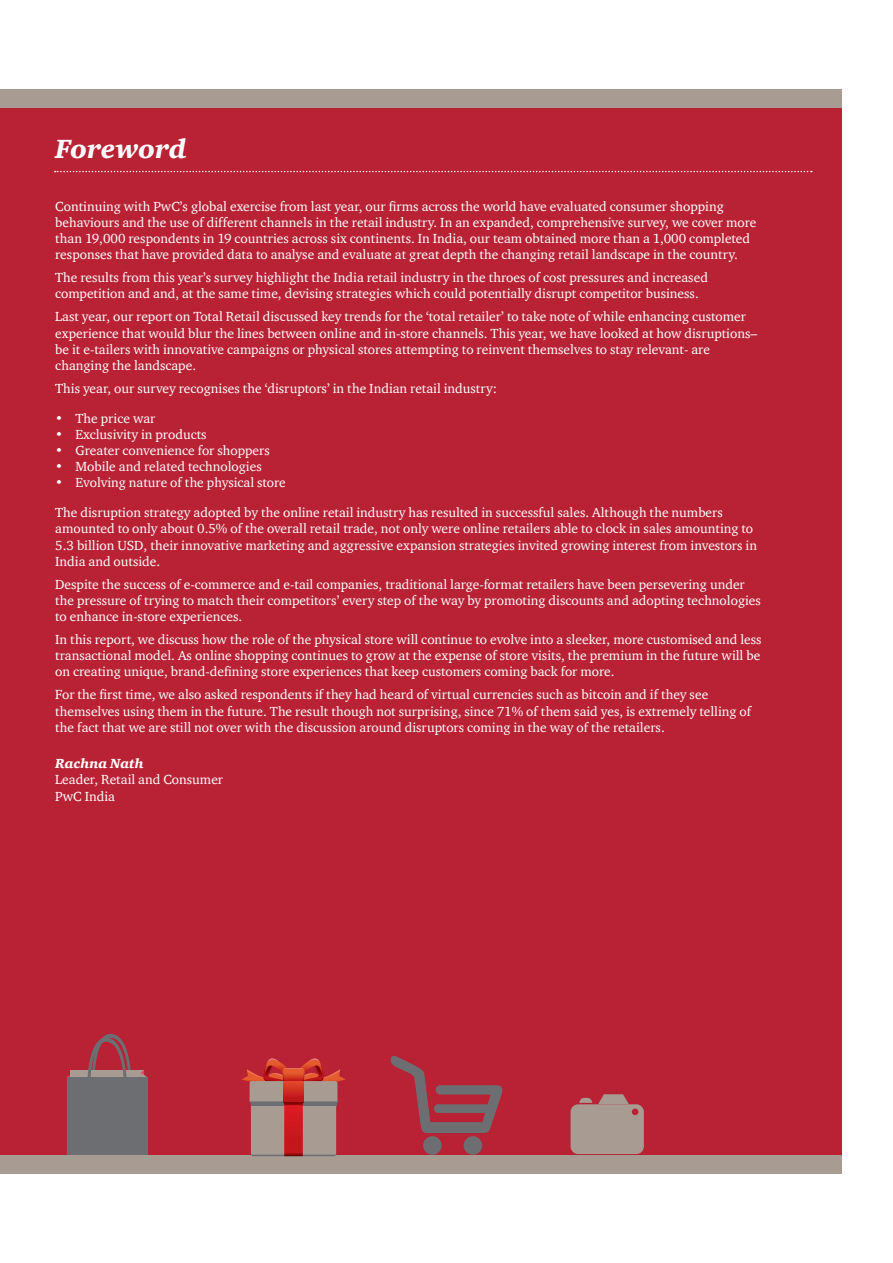
<style>
.page{position:relative;width:893px;height:1263px;background:#fff}
.page>*{position:absolute;margin:0;border:0;box-sizing:border-box;transform-origin:0 0}
.t1{font:italic 900 27px "ITC Charter Com";color:#fff}
.t2{font:13.5px/16.2px "ITC Charter Com";color:#fff}
.t3{font:italic 900 13.5px "ITC Charter Com";color:#fff}
</style>
<div class="page">
<div style="left:0;top:89px;width:842px;height:1085px;background:#a89b91"></div>
<div style="left:0;top:108px;width:842px;height:1047px;background:#b82234"></div>
<svg style="left:55px;top:171px;width:757px;height:1px"></svg>
<svg style="left:571px;top:1094px;width:73px;height:60px"></svg>
<div style="left:70px;top:1070px;width:74px;height:79px;background:#a89b91"></div>
<svg style="left:141px;top:1070px;width:6px;height:7px"></svg>
<div style="left:67px;top:1077px;width:80px;height:78px;background:#6d6e71"></div>
<svg style="left:87px;top:1034px;width:44px;height:43px"></svg>
<svg style="left:242px;top:1058px;width:103px;height:98px"></svg>
<svg style="left:284px;top:1081px;width:19px;height:21px"></svg>
<svg style="left:284px;top:1102px;width:19px;height:3px"></svg>
<div style="left:423px;top:1136px;width:19px;height:19px;background:#6d6e71;border-radius:50%"></div>
<div style="left:464px;top:1136px;width:18px;height:19px;background:#6d6e71;border-radius:50%"></div>
<svg style="left:390px;top:1055px;width:113px;height:78px"></svg>
<h1 class="t1" style="left:55px;top:132px;width:133px">Foreword</h1>
<p class="t2" style="left:55px;top:198px;width:703px">Continuing with PwC’s global exercise from last year, our firms across the world have evaluated consumer shopping behaviours and the use of different channels in the retail industry. In an expanded, comprehensive survey, we cover more than 19,000 respondents in 19 countries across six continents. In India, our team obtained more than a 1,000 completed responses that have provided data to analyse and evaluate at great depth the changing retail landscape in the country.</p>
<p class="t2" style="left:55px;top:269px;width:654px">The results from this year’s survey highlight the India retail industry in the throes of cost pressures and increased competition and and, at the same time, devising strategies which could potentially disrupt competitor business.</p>
<p class="t2" style="left:55px;top:308px;width:703px">Last year, our report on Total Retail discussed key trends for the ‘total retailer’ to take note of while enhancing customer experience that would blur the lines between online and in-store channels. This year, we have looked at how disruptions– be it e-tailers with innovative campaigns or physical stores attempting to reinvent themselves to stay relevant- are changing the landscape.</p>
<p class="t2" style="left:55px;top:380px;width:443px">This year, our survey recognises the ‘disruptors’ in the Indian retail industry:</p>
<p class="t2" style="left:55px;top:410px;width:102px">• The price war</p>
<p class="t2" style="left:55px;top:426px;width:153px">• Exclusivity in products</p>
<p class="t2" style="left:55px;top:442px;width:216px">• Greater convenience for shoppers</p>
<p class="t2" style="left:55px;top:458px;width:208px">• Mobile and related technologies</p>
<p class="t2" style="left:55px;top:474px;width:232px">• Evolving nature of the physical store</p>
<p class="t2" style="left:55px;top:504px;width:703px">The disruption strategy adopted by the online retail industry has resulted in successful sales. Although the numbers amounted to only about 0.5% of the overall retail trade, not only were online retailers able to clock in sales amounting to 5.3 billion USD, their innovative marketing and aggressive expansion strategies invited growing interest from investors in India and outside.</p>
<p class="t2" style="left:55px;top:576px;width:707px">Despite the success of e-commerce and e-tail companies, traditional large-format retailers have been persevering under the pressure of trying to match their competitors’ every step of the way by promoting discounts and adopting technologies to enhance in-store experiences.</p>
<p class="t2" style="left:55px;top:631px;width:708px;text-align:justify">In this report, we discuss how the role of the physical store will continue to evolve into a sleeker, more customised and less transactional model. As online shopping continues to grow at the expense of store visits, the premium in the future will be on creating unique, brand-defining store experiences that keep customers coming back for more.</p>
<p class="t2" style="left:55px;top:686px;width:697px">For the first time, we also asked respondents if they had heard of virtual currencies such as bitcoin and if they see themselves using them in the future. The result though not surprising, since 71% of them said yes, is extremely telling of the fact that we are still not over with the discussion around disruptors coming in the way of the retailers.</p>
<p class="t3" style="left:55px;top:755px;width:90px">Rachna Nath</p>
<p class="t2" style="left:55px;top:771px;width:169px">Leader, Retail and Consumer<br>PwC India</p>
</div>
